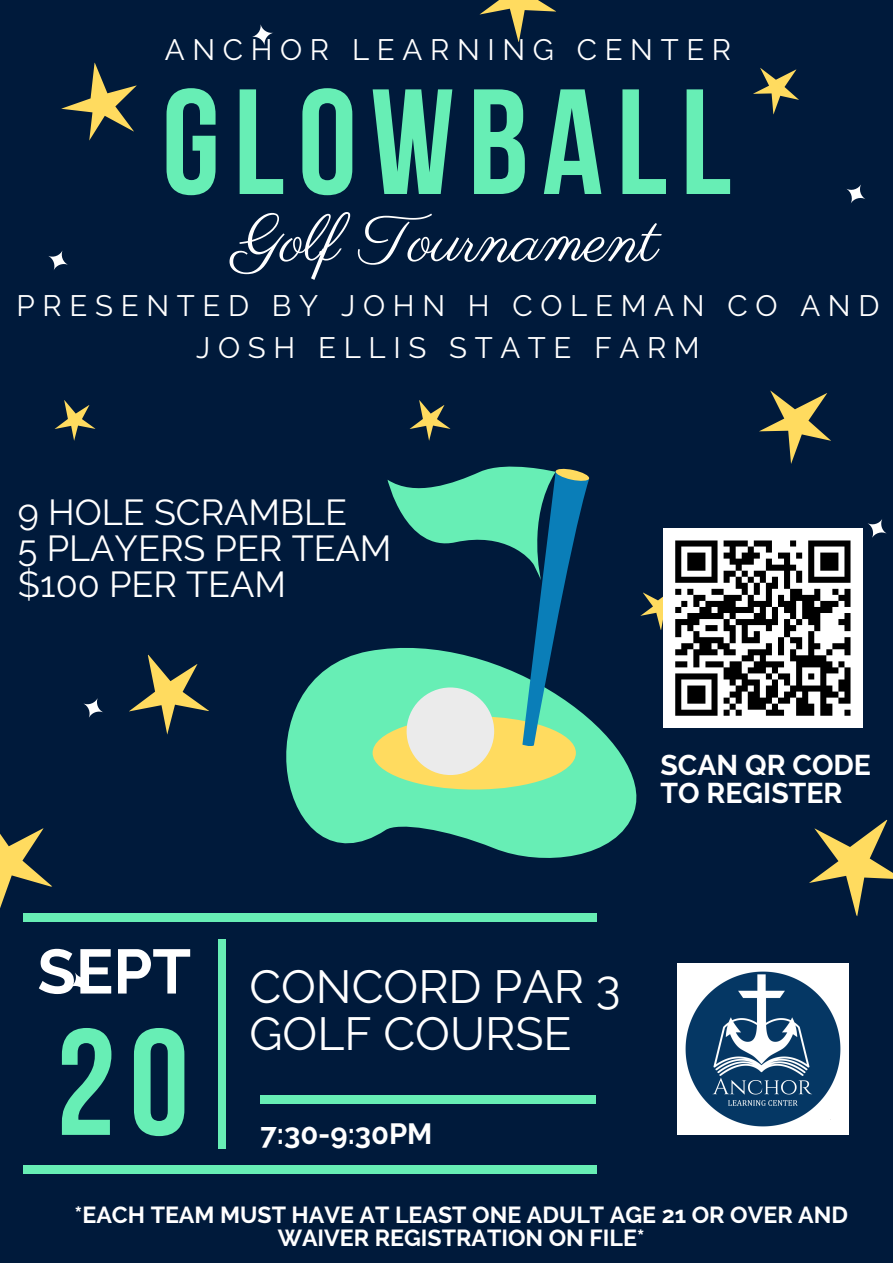
<style>
.page{position:relative;width:893px;height:1263px;background:#001a3b}
.page>*{position:absolute;margin:0;border:0;box-sizing:border-box;transform-origin:0 0}
.t1{font:700 150.98px "Bebas Neue";color:#67eeb5}
.t2{font:700 149.4px "Bebas Neue";letter-spacing:.09em;color:#67eeb5}
.t3{font:65.4px "Parisienne";color:#fff}
.t4{font:700 62.55px "Raleway";color:#fff}
.t5{font:46.35px/46.1px "Raleway";color:#fff}
.t6{font:36px/36px "Raleway";color:#fff}
.t7{font:29.47px/41.2px "Raleway";letter-spacing:.26em;color:#fff;text-align:center}
.t8{font:700 29.17px "Raleway";color:#fff}
.t9{font:700 28.5px/28.1px "Raleway";color:#fff}
.t10{font:700 23.17px/23.1px "Raleway";color:#fff;text-align:center}
</style>
<div class="page">
<div style="left:23px;top:914px;width:573px;height:8px;background:#67eeb5"></div>
<div style="left:218px;top:939px;width:7px;height:210px;background:#67eeb5"></div>
<div style="left:23px;top:1165px;width:573px;height:8px;background:#67eeb5"></div>
<div style="left:260px;top:1095px;width:336px;height:8px;background:#67eeb5"></div>
<svg style="left:286px;top:648px;width:351px;height:210px;fill:#67eeb5"></svg>
<div style="left:372px;top:716px;width:204px;height:73px;background:#ffdb5f;border-radius:50%"></div>
<svg style="left:387px;top:466px;width:202px;height:281px"></svg>
<div style="left:406px;top:687px;width:88px;height:88px;background:#ebebeb;border-radius:50%"></div>
<svg style="left:61px;top:62px;width:76px;height:79px"></svg>
<svg style="left:759px;top:390px;width:72px;height:74px"></svg>
<svg style="left:753px;top:68px;width:46px;height:47px"></svg>
<svg style="left:409px;top:400px;width:42px;height:41px"></svg>
<svg style="left:54px;top:400px;width:42px;height:41px"></svg>
<svg style="left:479px;top:0;width:77px;height:42px"></svg>
<svg style="left:809px;top:819px;width:84px;height:98px"></svg>
<svg style="left:0;top:828px;width:70px;height:86px"></svg>
<svg style="left:252px;top:24px;width:21px;height:22px"></svg>
<svg style="left:48px;top:250px;width:20px;height:20px"></svg>
<svg style="left:83px;top:654px;width:126px;height:81px"></svg>
<svg style="left:70px;top:972px;width:19px;height:20px"></svg>
<svg style="left:846px;top:184px;width:19px;height:19px"></svg>
<svg style="left:848px;top:1005px;width:1px;height:31px"></svg>
<img style="left:677px;top:963px;width:171px;height:171px">
<div style="left:663px;top:528px;width:199px;height:200px;background:#fff"></div>
<svg style="left:631px;top:519px;width:256px;height:204px"></svg>
<p class="t7" style="left:165px;top:29px;width:568px">ANCHOR LEARNING CENTER</p>
<p class="t2" style="left:162px;top:82px;width:571px">GLOWBALL</p>
<p class="t3" style="left:235px;top:200px;width:425px">Golf Tournament</p>
<p class="t7" style="left:17px;top:285px;width:864px">PRESENTED BY JOHN H COLEMAN CO AND<br>JOSH ELLIS STATE FARM</p>
<p class="t6" style="left:18px;top:495px;width:375px">9 HOLE SCRAMBLE<br>5 PLAYERS PER TEAM $100 PER TEAM</p>
<p class="t4" style="left:37px;top:935px;width:155px">SEPT</p>
<p class="t1" style="left:56px;top:1021px;width:135px">20</p>
<p class="t9" style="left:660px;top:751px;width:212px">SCAN QR CODE<br>TO REGISTER</p>
<p class="t5" style="left:249px;top:964px;width:373px">CONCORD PAR 3<br>GOLF COURSE</p>
<h3 class="t8" style="left:260px;top:1117px;width:173px">7:30-9:30PM</h3>
<p class="t10" style="left:74px;top:1203px;width:775px">*EACH TEAM MUST HAVE AT LEAST ONE ADULT AGE 21 OR OVER AND<br>WAIVER REGISTRATION ON FILE*</p>
</div>
